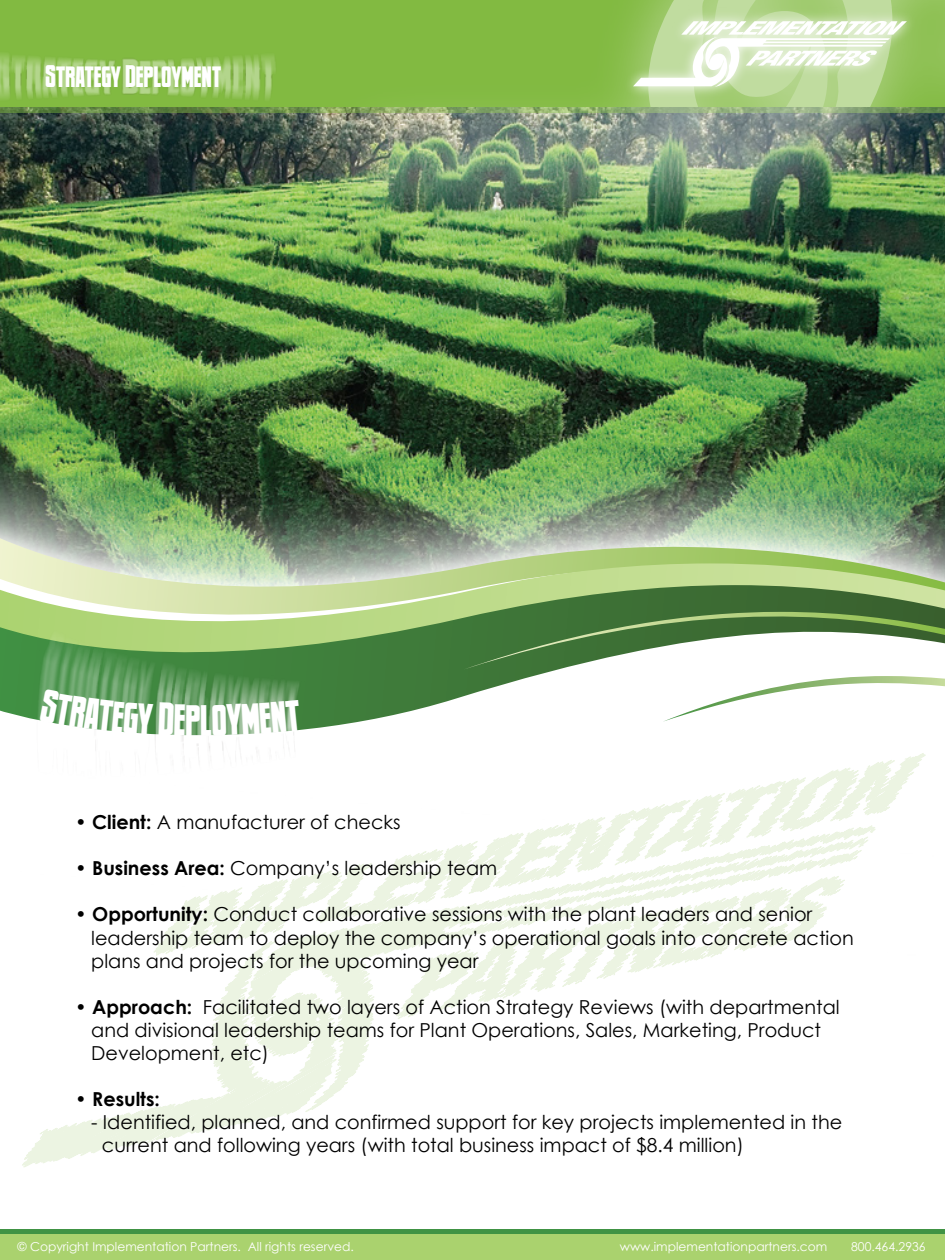
<style>
.page{position:relative;width:945px;height:1260px;background:#fff}
.page>*{position:absolute;margin:0;border:0;box-sizing:border-box;transform-origin:0 0}
.t1{font:42px "Newsflash BB";color:#fff}
.t2{font:28px "Newsflash BB";color:#fff}
.t3{font:19.25px/23.1px "Century Gothic";color:#000}
.t4{font:700 19.25px "Century Gothic";color:#000}
.t5{font:12.25px "Century Gothic";color:#fff}
.s1{font-weight:700}
</style>
<div class="page">
<img style="left:0;top:161px;width:945px;height:228px">
<div style="left:0;top:1229px;width:945px;height:9px;background:#409344"></div>
<img style="left:0;top:0;width:254px;height:161px">
<img style="left:254px;top:0;width:691px;height:270px">
<svg style="left:336px;top:0;width:609px;height:106px;background:#86bc47"></svg>
<div style="left:0;top:1234px;width:945px;height:26px;background:#aad26e"></div>
<img style="left:0;top:389px;width:945px;height:106px">
<img style="left:0;top:495px;width:945px;height:31px">
<svg style="left:0;top:526px;width:945px;height:15px;background:#94aa8e"></svg>
<svg style="left:0;top:541px;width:945px;height:22px;background:#aec19f"></svg>
<svg style="left:0;top:563px;width:945px;height:6px;background:#bcd0a0"></svg>
<svg style="left:22px;top:894px;width:811px;height:273px"></svg>
<img style="left:617px;top:6px;width:305px;height:97px">
<svg style="left:633px;top:21px;width:274px;height:66px"></svg>
<img style="left:0;top:569px;width:945px;height:325px">
<svg style="left:40px;top:689px;width:113px;height:46px;background:#7aae7b"></svg>
<svg style="left:159px;top:702px;width:26px;height:34px"></svg>
<svg style="left:212px;top:700px;width:89px;height:36px;background:#8ab388"></svg>
<h2 class="t2" style="left:45px;top:63px;width:178px">STRATEGY DEPLOYMENT</h2>
<h1 class="t1" style="left:185px;top:700px;width:28px">PL</h1>
<p class="t3" style="left:75px;top:810px;width:327px"><span class="s1">• Client:</span> A manufacturer of checks</p>
<p class="t3" style="left:75px;top:856px;width:424px"><span class="s1">• Business Area:</span> Company’s leadership team</p>
<p class="t3" style="left:91px;top:903px;width:764px;text-indent:-16px"><span class="s1">• Opportunity:</span> Conduct collaborative sessions with the plant leaders and senior leadership team to deploy the company’s operational goals into concrete action plans and projects for the upcoming year</p>
<p class="t3" style="left:91px;top:995px;width:750px;text-indent:-16px"><span class="s1">• Approach:</span> Facilitated two layers of Action Strategy Reviews (with departmental and divisional leadership teams for Plant Operations, Sales, Marketing, Product<br>Development, etc)</p>
<p class="t4" style="left:75px;top:1085px;width:86px">• Results:</p>
<p class="t3" style="left:102px;top:1111px;width:742px;text-indent:-11px">- Identified, planned, and confirmed support for key projects implemented in the current and following years (with total business impact of $8.4 million)</p>
<p class="t5" style="left:18px;top:1238px;width:338px">© Copyright Implementation Partners. All rights reserved.</p>
<p class="t5" style="left:620px;top:1238px;width:209px">www.implementationpartners.com</p>
<p class="t5" style="left:851px;top:1238px;width:76px">800.464.2936</p>
</div>
